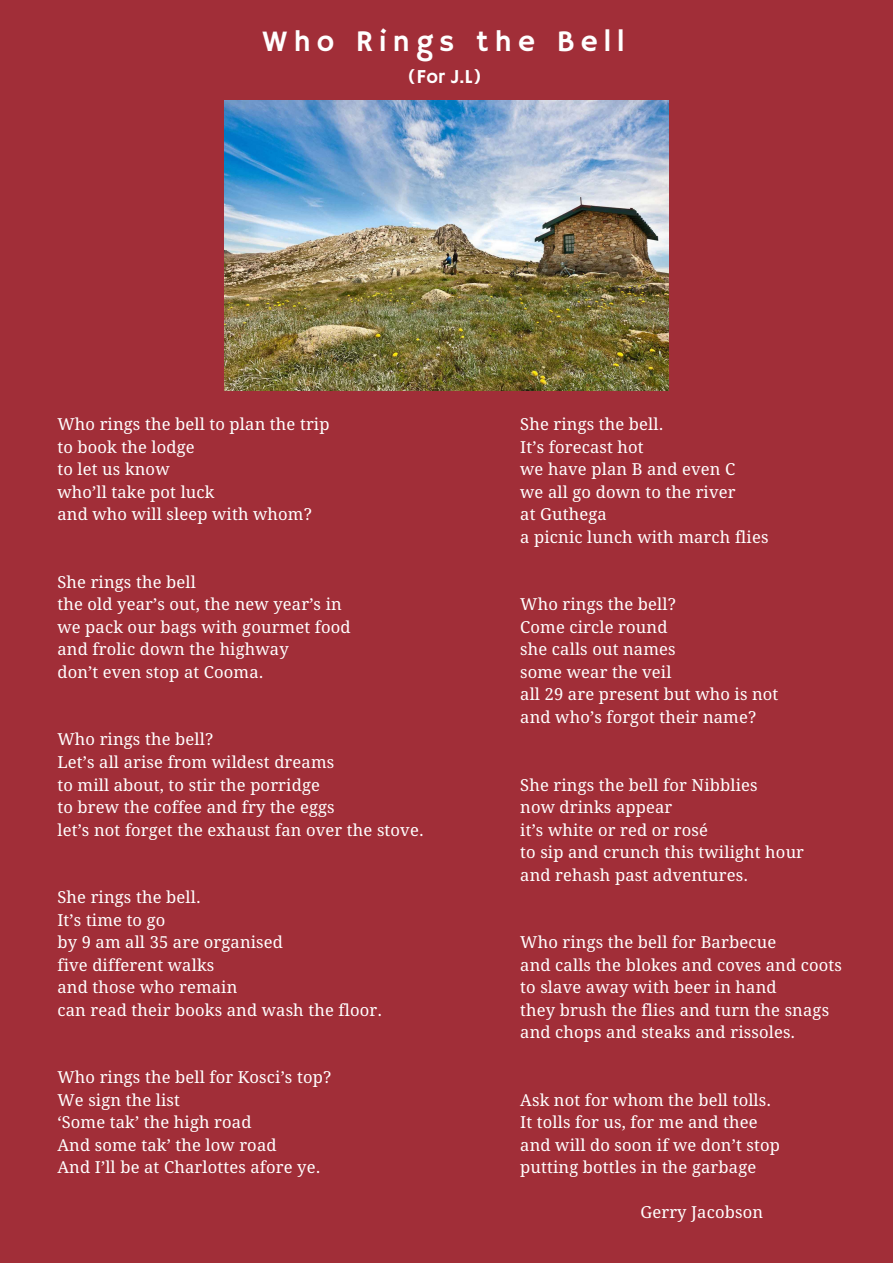
<style>
.page{position:relative;width:893px;height:1263px;background:#a12e38}
.page>*{position:absolute;margin:0;border:0;box-sizing:border-box;transform-origin:0 0}
.t1{font:29.85px "Hammersmith One";letter-spacing:.2em;color:#fff}
.t2{font:19.8px "Hammersmith One";color:#fff}
.t3{font:16.5px/22.5px "Droid Serif";letter-spacing:.01em;color:#fff}
</style>
<div class="page">
<img style="left:224px;top:100px;width:445px;height:291px">
<h1 class="t1" style="left:263px;top:24px;width:363px">Who Rings the Bell</h1>
<p class="t2" style="left:408px;top:66px;width:76px">(For J.L)</p>
<p class="t3" style="left:57px;top:413px;width:274px">Who rings the bell to plan the trip to book the lodge<br>to let us know<br>who’ll take pot luck<br>and who will sleep with whom?</p>
<p class="t3" style="left:57px;top:571px;width:295px">She rings the bell<br>the old year’s out, the new year’s in we pack our bags with gourmet food and frolic down the highway<br>don’t even stop at Cooma.</p>
<p class="t3" style="left:57px;top:728px;width:368px">Who rings the bell?<br>Let’s all arise from wildest dreams<br>to mill about, to stir the porridge<br>to brew the coffee and fry the eggs<br>let’s not forget the exhaust fan over the stove.</p>
<p class="t3" style="left:57px;top:886px;width:326px">She rings the bell.<br>It’s time to go<br>by 9 am all 35 are organised<br>five different walks<br>and those who remain<br>can read their books and wash the floor.</p>
<p class="t3" style="left:57px;top:1066px;width:275px">Who rings the bell for Kosci’s top?<br>We sign the list<br>‘Some tak’ the high road<br>And some tak’ the low road<br>And I’ll be at Charlottes afore ye.</p>
<p class="t3" style="left:520px;top:413px;width:250px">She rings the bell.<br>It’s forecast hot<br>we have plan B and even C<br>we all go down to the river<br>at Guthega<br>a picnic lunch with march flies</p>
<p class="t3" style="left:520px;top:593px;width:260px">Who rings the bell?<br>Come circle round<br>she calls out names<br>some wear the veil<br>all 29 are present but who is not and who’s forgot their name?</p>
<p class="t3" style="left:520px;top:773px;width:285px">She rings the bell for Nibblies<br>now drinks appear<br>it’s white or red or rosé<br>to sip and crunch this twilight hour and rehash past adventures.</p>
<p class="t3" style="left:520px;top:931px;width:323px">Who rings the bell for Barbecue<br>and calls the blokes and coves and coots to slave away with beer in hand<br>they brush the flies and turn the snags and chops and steaks and rissoles.</p>
<p class="t3" style="left:520px;top:1089px;width:261px">Ask not for whom the bell tolls.<br>It tolls for us, for me and thee and will do soon if we don’t stop putting bottles in the garbage</p>
<p class="t3" style="left:640px;top:1201px;width:124px">Gerry Jacobson</p>
</div>
